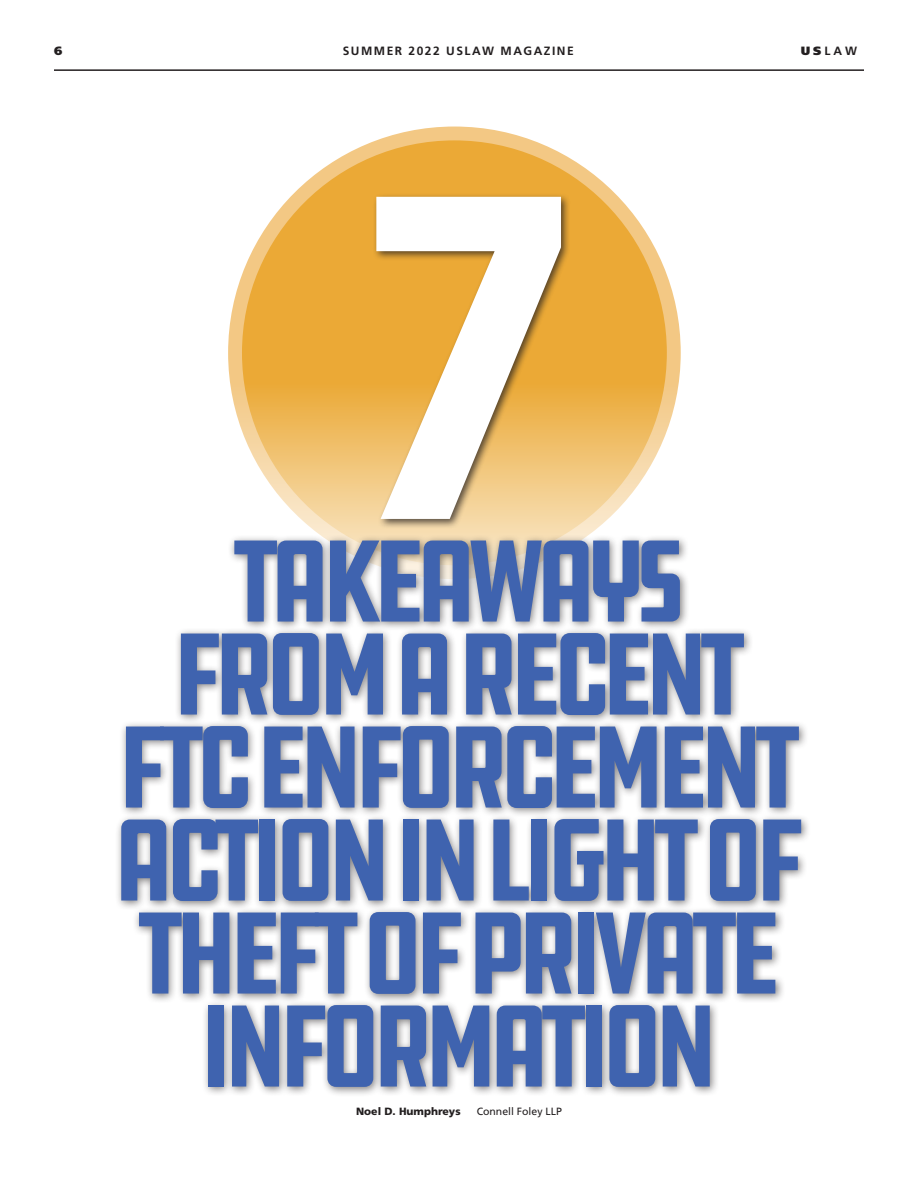
<style>
.page{position:relative;width:918px;height:1188px;background:#fff}
.page>*{position:absolute;margin:0;border:0;box-sizing:border-box;transform-origin:0 0}
.HEADLINE_DDC{font:condensed 477.3px "DDC Hardware";color:#fff}
.HEADLINE_DDC-2{font:condensed 120px/93px "DDC Hardware";letter-spacing:-.09em;color:#3f63af;text-align:center}
.t1{font:700 12px "Frutiger";letter-spacing:.125em;color:#231f20}
.t2{font:900 12px "Frutiger";color:#231f20}
.author_name{font:900 10.5px "Frutiger";color:#231f20}
.author_name-2{font:10.5px "Frutiger";color:#231f20}
.s1{font-weight:900}
</style>
<div class="page">
<hr style="left:54px;top:69px;width:810px;height:2px;background:#231f20">
<svg style="left:235px;top:133px;width:439px;height:439px;fill:#eba936"></svg>
<div style="left:228px;top:127px;width:453px;height:452px;border:14px solid #f3c884;border-radius:50%"></div>
<div style="left:372px;top:193px;width:199px;height:336px;background:#231f20;opacity:.75"></div>
<div style="left:115px;top:534px;width:696px;height:563px;background:#231f20;opacity:.55"></div>
<p class="t2" style="left:54px;top:43px;width:10px">6</p>
<p class="t1" style="left:343px;top:44px;width:232px">SUMMER 2022 USLAW MAGAZINE</p>
<p class="t1" style="left:801px;top:44px;width:58px"><span class="s1">US</span>LAW</p>
<p class="HEADLINE_DDC" style="left:349px;top:68px;width:242px">7</p>
<p class="HEADLINE_DDC-2" style="left:232px;top:537px;width:456px">TAKEAWAYS</p>
<p class="HEADLINE_DDC-2" style="left:113px;top:630px;width:694px">FROM A RECENT<br>FTC ENFORCEMENT<br>ACTION IN LIGHT OF<br>THEFT OF PRIVATE<br>INFORMATION</p>
<p class="author_name" style="left:356px;top:1105px;width:106px">Noel D. Humphreys</p>
<p class="author_name-2" style="left:477px;top:1105px;width:87px">Connell Foley LLP</p>
</div>
